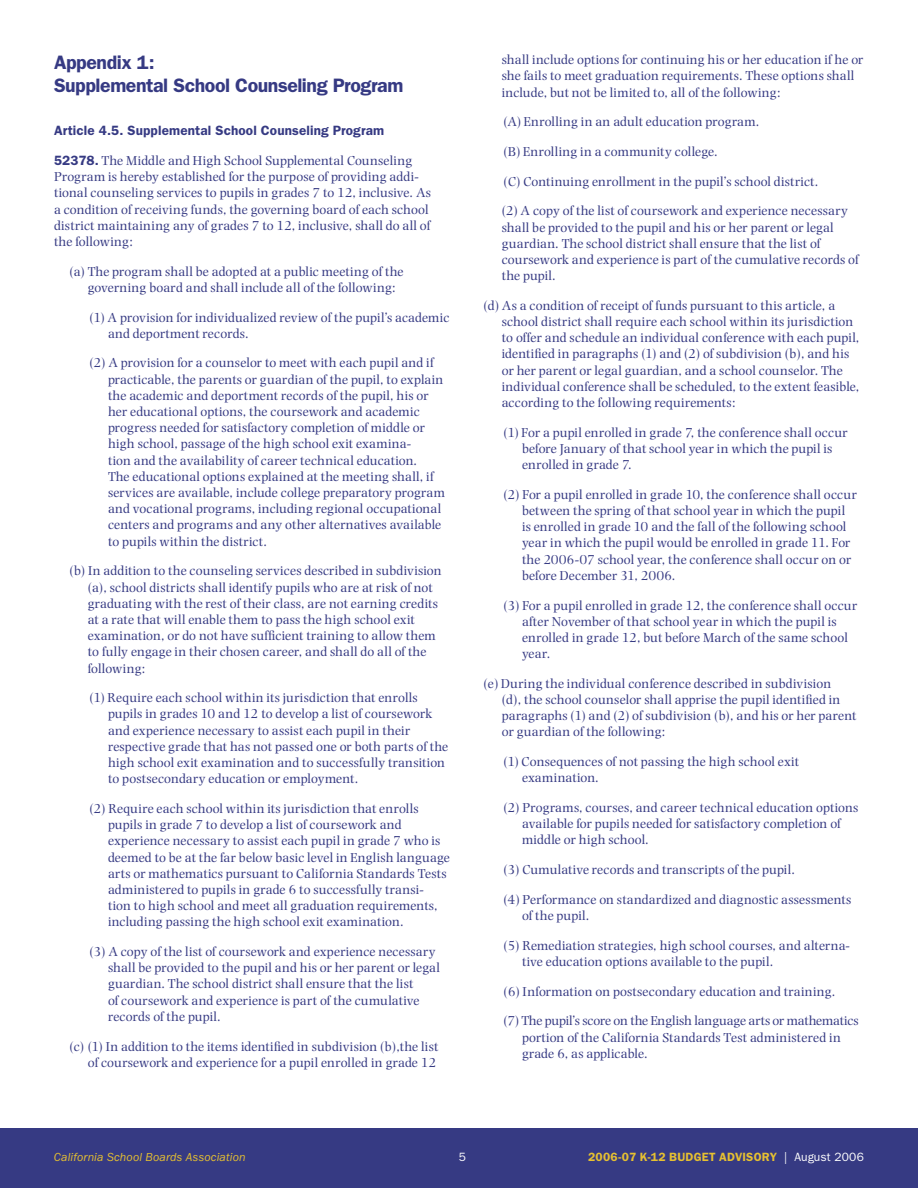
<style>
.page{position:relative;width:918px;height:1188px;background:#fff}
.page>*{position:absolute;margin:0;border:0;box-sizing:border-box;transform-origin:0 0}
.t1{font:600 19.5px/23.4px "Franklin Gothic";letter-spacing:-.02em;color:#363a83}
.Article_bullet_level_2{font:13.5px/16.2px "Photina";letter-spacing:.01em;color:#363a83}
.Article_bullet_level_1{font:13.5px/16.2px "Photina";letter-spacing:.01em;color:#363a83}
.Body{font:13.5px/16.2px "Photina";letter-spacing:.01em;color:#363a83}
.Article_subhead{font:600 13.5px "Franklin Gothic";letter-spacing:.01em;color:#363a83}
.t2{font:600 12px "Franklin Gothic";letter-spacing:.02em;color:#e6c031}
.t3{font:italic 12px "Franklin Gothic";letter-spacing:.01em;color:#e6c031}
.t4{font:12px "Franklin Gothic";color:#fff}
.s1{font-family:"Franklin Gothic";font-weight:600}
.s2{font-weight:400;color:#fff}
</style>
<div class="page">
<div style="left:0;top:1128px;width:918px;height:60px;background:#363a83"></div>
<p class="t1" style="left:54px;top:50px;width:351px">Appendix 1:<br>Supplemental School Counseling Program</p>
<p class="Article_subhead" style="left:54px;top:123px;width:332px">Article 4.5. Supplemental School Counseling Program</p>
<p class="Body" style="left:54px;top:152px;width:379px"><span class="s1">52378.</span> The Middle and High School Supplemental Counseling Program is hereby established for the purpose of providing addi&shy;tional counseling services to pupils in grades 7 to 12, inclusive. As a condition of receiving funds, the governing board of each school district maintaining any of grades 7 to 12, inclusive, shall do all of the following:</p>
<p class="Article_bullet_level_1" style="left:88px;top:263px;width:317px;text-indent:-18px">(a) The program shall be adopted at a public meeting of the governing board and shall include all of the following:</p>
<p class="Article_bullet_level_2" style="left:108px;top:309px;width:343px;text-indent:-18px">(1) A provision for individualized review of the pupil’s academic and deportment records.</p>
<p class="Article_bullet_level_2" style="left:108px;top:355px;width:338px;text-indent:-18px">(2) A provision for a counselor to meet with each pupil and if practicable, the parents or guardian of the pupil, to explain the academic and deportment records of the pupil, his or her educational options, the coursework and academic progress needed for satisfactory completion of middle or high school, passage of the high school exit examina-<br>tion and the availability of career technical education.<br>The educational options explained at the meeting shall, if services are available, include college preparatory program and vocational programs, including regional occupational centers and programs and any other alternatives available to pupils within the district.</p>
<p class="Article_bullet_level_1" style="left:88px;top:563px;width:355px;text-indent:-18px">(b) In addition to the counseling services described in subdivision (a), school districts shall identify pupils who are at risk of not graduating with the rest of their class, are not earning credits at a rate that will enable them to pass the high school exit examination, or do not have sufficient training to allow them to fully engage in their chosen career, and shall do all of the following:</p>
<p class="Article_bullet_level_2" style="left:108px;top:690px;width:342px;text-indent:-18px">(1) Require each school within its jurisdiction that enrolls pupils in grades 10 and 12 to develop a list of coursework and experience necessary to assist each pupil in their respective grade that has not passed one or both parts of the high school exit examination and to successfully transition to postsecondary education or employment.</p>
<p class="Article_bullet_level_2" style="left:108px;top:800px;width:343px;text-indent:-18px">(2) Require each school within its jurisdiction that enrolls pupils in grade 7 to develop a list of coursework and experience necessary to assist each pupil in grade 7 who is deemed to be at the far below basic level in English language arts or mathematics pursuant to California Standards Tests administered to pupils in grade 6 to successfully transi&shy;tion to high school and meet all graduation requirements, including passing the high school exit examination.</p>
<p class="Article_bullet_level_2" style="left:108px;top:944px;width:334px;text-indent:-18px">(3) A copy of the list of coursework and experience necessary shall be provided to the pupil and his or her parent or legal guardian. The school district shall ensure that the list<br>of coursework and experience is part of the cumulative records of the pupil.</p>
<p class="Article_bullet_level_1" style="left:69px;top:1038px;width:371px;text-align:right">(c) (1) In addition to the items identified in subdivision (b),the list of coursework and experience for a pupil enrolled in grade 12</p>
<p class="Article_bullet_level_1" style="left:502px;top:52px;width:363px">shall include options for continuing his or her education if he or she fails to meet graduation requirements. These options shall include, but not be limited to, all of the following:</p>
<p class="Article_bullet_level_2" style="left:504px;top:114px;width:257px">(A) Enrolling in an adult education program.</p>
<p class="Article_bullet_level_2" style="left:504px;top:143px;width:216px">(B) Enrolling in a community college.</p>
<p class="Article_bullet_level_2" style="left:504px;top:173px;width:316px">(C) Continuing enrollment in the pupil’s school district.</p>
<p class="Article_bullet_level_1" style="left:502px;top:203px;width:358px">(2) A copy of the list of coursework and experience necessary shall be provided to the pupil and his or her parent or legal guardian. The school district shall ensure that the list of coursework and experience is part of the cumulative records of the pupil.</p>
<p class="Article_bullet_level_1" style="left:502px;top:297px;width:359px;text-indent:-18px">(d) As a condition of receipt of funds pursuant to this article, a school district shall require each school within its jurisdiction to offer and schedule an individual conference with each pupil, identified in paragraphs (1) and (2) of subdivision (b), and his or her parent or legal guardian, and a school counselor. The individual conference shall be scheduled, to the extent feasible, according to the following requirements:</p>
<p class="Article_bullet_level_2" style="left:522px;top:424px;width:327px;text-indent:-18px">(1) For a pupil enrolled in grade 7, the conference shall occur before January of that school year in which the pupil is enrolled in grade 7.</p>
<p class="Article_bullet_level_2" style="left:522px;top:486px;width:336px;text-indent:-18px">(2) For a pupil enrolled in grade 10, the conference shall occur between the spring of that school year in which the pupil is enrolled in grade 10 and the fall of the following school year in which the pupil would be enrolled in grade 11. For the 2006-07 school year, the conference shall occur on or before December 31, 2006.</p>
<p class="Article_bullet_level_2" style="left:522px;top:597px;width:337px;text-indent:-18px">(3) For a pupil enrolled in grade 12, the conference shall occur after November of that school year in which the pupil is enrolled in grade 12, but before March of the same school year.</p>
<p class="Article_bullet_level_1" style="left:502px;top:675px;width:356px;text-indent:-18px">(e) During the individual conference described in subdivision<br>(d), the school counselor shall apprise the pupil identified in paragraphs (1) and (2) of subdivision (b), and his or her parent or guardian of the following:</p>
<p class="Article_bullet_level_2" style="left:522px;top:754px;width:279px;text-indent:-18px">(1) Consequences of not passing the high school exit examination.</p>
<p class="Article_bullet_level_2" style="left:522px;top:800px;width:338px;text-indent:-18px">(2) Programs, courses, and career technical education options available for pupils needed for satisfactory completion of middle or high school.</p>
<p class="Article_bullet_level_2" style="left:504px;top:862px;width:293px">(3) Cumulative records and transcripts of the pupil.</p>
<p class="Article_bullet_level_2" style="left:522px;top:891px;width:331px;text-indent:-18px">(4) Performance on standardized and diagnostic assessments of the pupil.</p>
<p class="Article_bullet_level_2" style="left:522px;top:937px;width:329px;text-indent:-18px">(5) Remediation strategies, high school courses, and alterna&shy;tive education options available to the pupil.</p>
<p class="Article_bullet_level_2" style="left:504px;top:983px;width:333px">(6) Information on postsecondary education and training.</p>
<p class="Article_bullet_level_2" style="left:522px;top:1013px;width:338px;text-indent:-18px">(7) The pupil’s score on the English language arts or mathematics portion of the California Standards Test administered in grade 6, as applicable.</p>
<p class="t3" style="left:54px;top:1151px;width:193px">California School Boards Association</p>
<p class="t4" style="left:459px;top:1150px;width:9px">5</p>
<p class="t2" style="left:588px;top:1150px;width:277px">2006-07 K-12 BUDGET ADVISORY <span class="s2">| August 2006</span></p>
</div>
